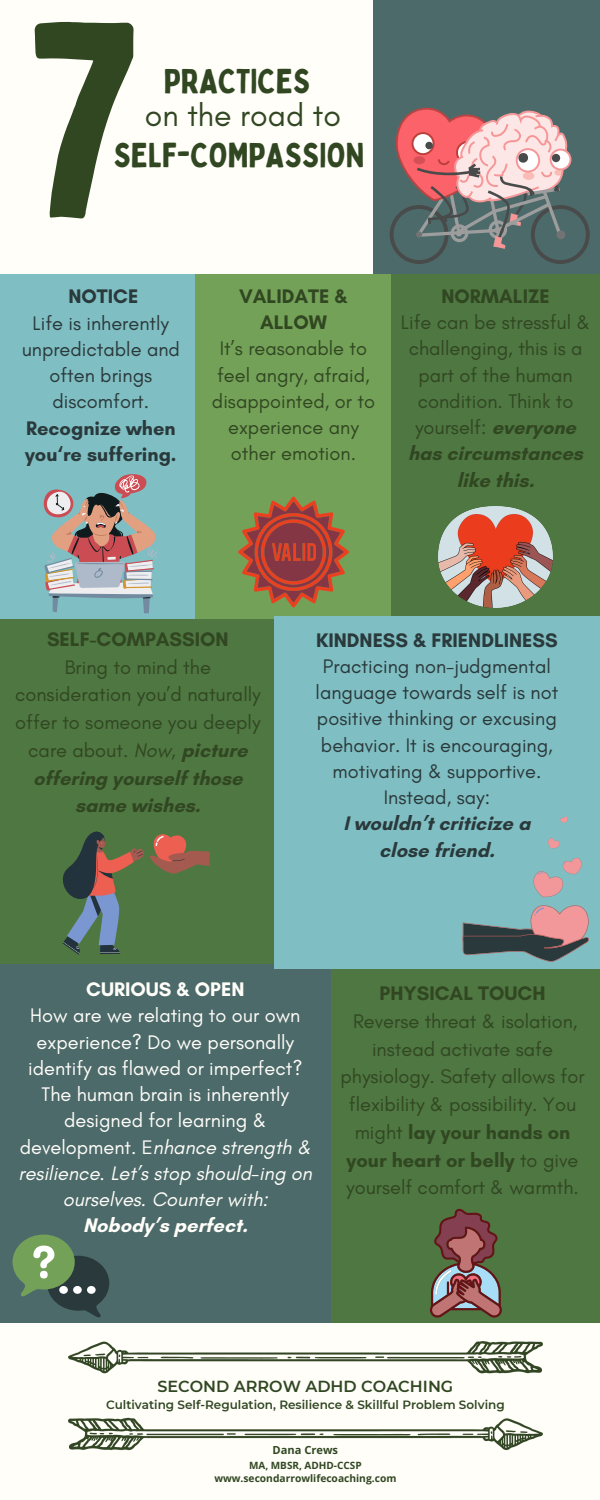
<style>
.page{position:relative;width:600px;height:1500px;background:#fffef9}
.page>*{position:absolute;margin:0;border:0;box-sizing:border-box;transform-origin:0 0}
.t1{font:273.7px "Bobby Jones";color:#314722}
.t2{font:34px "Bobby Jones";color:#314722}
.t3{font:32px "Glacial Indifference";color:#314722}
.t4{font:20px/27.8px "Glacial Indifference";color:#314722;text-align:center}
.t5{font:20px/26.2px "Glacial Indifference";color:#2a393b;text-align:center}
.t6{font:20px/26.2px "Glacial Indifference";color:#fffef9;text-align:center}
.t7{font:600 16px "Montserrat";color:#314722}
.t8{font:600 12px "Montserrat";color:#314722}
.t9{font:700 11.1px "Open Sans";color:#314722}
.t10{font:700 10.3px "Open Sans";color:#314722}
.t11{font:700 10px "Open Sans";color:#314722}
.s1{font-weight:700}
.s2{font-style:italic}
</style>
<div class="page">
<div style="left:0;top:274px;width:206px;height:345px;background:#7fbec2"></div>
<div style="left:391px;top:274px;width:209px;height:345px;background:#4f7742"></div>
<div style="left:195px;top:274px;width:196px;height:345px;background:#74a158"></div>
<div style="left:0;top:964px;width:332px;height:358px;background:#4d6a6a"></div>
<div style="left:331px;top:964px;width:269px;height:358px;background:#4f7742"></div>
<div style="left:373px;top:0;width:227px;height:274px;background:#4d6a6a"></div>
<svg style="left:390px;top:107px;width:200px;height:157px"></svg>
<img style="left:68px;top:1341px;width:475px;height:110px">
<div style="left:0;top:619px;width:307px;height:345px;background:#4f7742"></div>
<img style="left:439px;top:506px;width:114px;height:101px">
<svg style="left:62px;top:831px;width:148px;height:124px"></svg>
<svg style="left:430px;top:1209px;width:72px;height:109px"></svg>
<div style="left:47px;top:1256px;width:62px;height:55px;background:#2a393b;border-radius:50%"></div>
<div style="left:13px;top:1235px;width:62px;height:55px;background:#74a158;border-radius:50%"></div>
<svg style="left:20px;top:1246px;width:34px;height:51px"></svg>
<svg style="left:83px;top:1302px;width:18px;height:16px"></svg>
<div style="left:59px;top:1286px;width:9px;height:8px;background:#fff;border-radius:50%"></div>
<div style="left:73px;top:1286px;width:9px;height:8px;background:#fff;border-radius:50%"></div>
<div style="left:87px;top:1286px;width:9px;height:8px;background:#fff;border-radius:50%"></div>
<div style="left:274px;top:617px;width:326px;height:352px;background:#7fbec2"></div>
<svg style="left:534px;top:858px;width:48px;height:39px"></svg>
<svg style="left:548px;top:838px;width:12px;height:10px"></svg>
<svg style="left:560px;top:816px;width:8px;height:7px"></svg>
<svg style="left:463px;top:905px;width:126px;height:57px"></svg>
<svg style="left:44px;top:474px;width:114px;height:139px"></svg>
<svg style="left:238px;top:496px;width:111px;height:111px"></svg>
<h3 class="t1" style="left:28px;top:-53px;width:113px">7</h3>
<p class="t2" style="left:164px;top:60px;width:148px">PRACTICES</p>
<h3 class="t3" style="left:145px;top:96px;width:198px">on the road to</h3>
<p class="t2" style="left:113px;top:133px;width:253px">SELF-COMPASSION</p>
<h3 class="t5" style="left:22px;top:283px;width:160px"><span class="s1">NOTICE<br></span>Life is inherently unpredictable and often brings discomfort.<br><span class="s1">Recognize when you‘re suffering.</span></h3>
<p class="t4" style="left:212px;top:283px;width:165px;line-height:26.2px"><span class="s1">VALIDATE &amp;<br>ALLOW<br></span>It’s reasonable to feel angry, afraid, disappointed, or to experience any other emotion.</p>
<p class="t4" style="left:401px;top:283px;width:191px;line-height:26.2px"><span class="s1">NORMALIZE<br></span>Life can be stressful &amp; challenging, this is a part of the human condition. Think to yourself: <span class="s1">everyone has circumstances like this.</span></p>
<p class="t4" style="left:15px;top:625px;width:247px"><span class="s1">SELF-COMPASSION<br></span>Bring to mind the consideration you’d naturally offer to someone you deeply care about. <span class="s2">Now,</span> <span class="s1">picture offering yourself those same wishes.</span></p>
<h3 class="t5" style="left:316px;top:626px;width:244px"><span class="s1">KINDNESS &amp; FRIENDLINESS<br></span>Practicing non-judgmental language towards self is not positive thinking or excusing behavior. It is encouraging, motivating &amp; supportive.<br>Instead, say:<br><span class="s1">I wouldn’t criticize a<br>close friend.</span></h3>
<h3 class="t6" style="left:19px;top:976px;width:295px"><span class="s1">CURIOUS &amp; OPEN<br></span>How are we relating to our own experience? Do we personally identify as flawed or imperfect?<br>The human brain is inherently designed for learning &amp; development. E<span class="s2">nhance strength &amp; resilience. Let’s stop should-ing on ourselves. Counter with:<br></span><span class="s1">Nobody’s perfect.</span></h3>
<p class="t4" style="left:341px;top:979px;width:246px"><span class="s1">PHYSICAL TOUCH<br></span>Reverse threat &amp; isolation, instead activate safe physiology. Safety allows for flexibility &amp; possibility. You might <span class="s1">lay your hands on your heart or belly</span> to give yourself comfort &amp; warmth.</p>
<p class="t7" style="left:157px;top:1376px;width:297px">SECOND ARROW ADHD COACHING</p>
<p class="t8" style="left:106px;top:1397px;width:400px">Cultivating Self-Regulation, Resilience &amp; Skillful Problem Solving</p>
<h1 class="t9" style="left:273px;top:1443px;width:67px">Dana Crews</h1>
<h2 class="t11" style="left:249px;top:1458px;width:114px">MA, MBSR, ADHD-CCSP</h2>
<h1 class="t10" style="left:214px;top:1471px;width:184px">www.secondarrowlifecoaching.com</h1>
</div>
